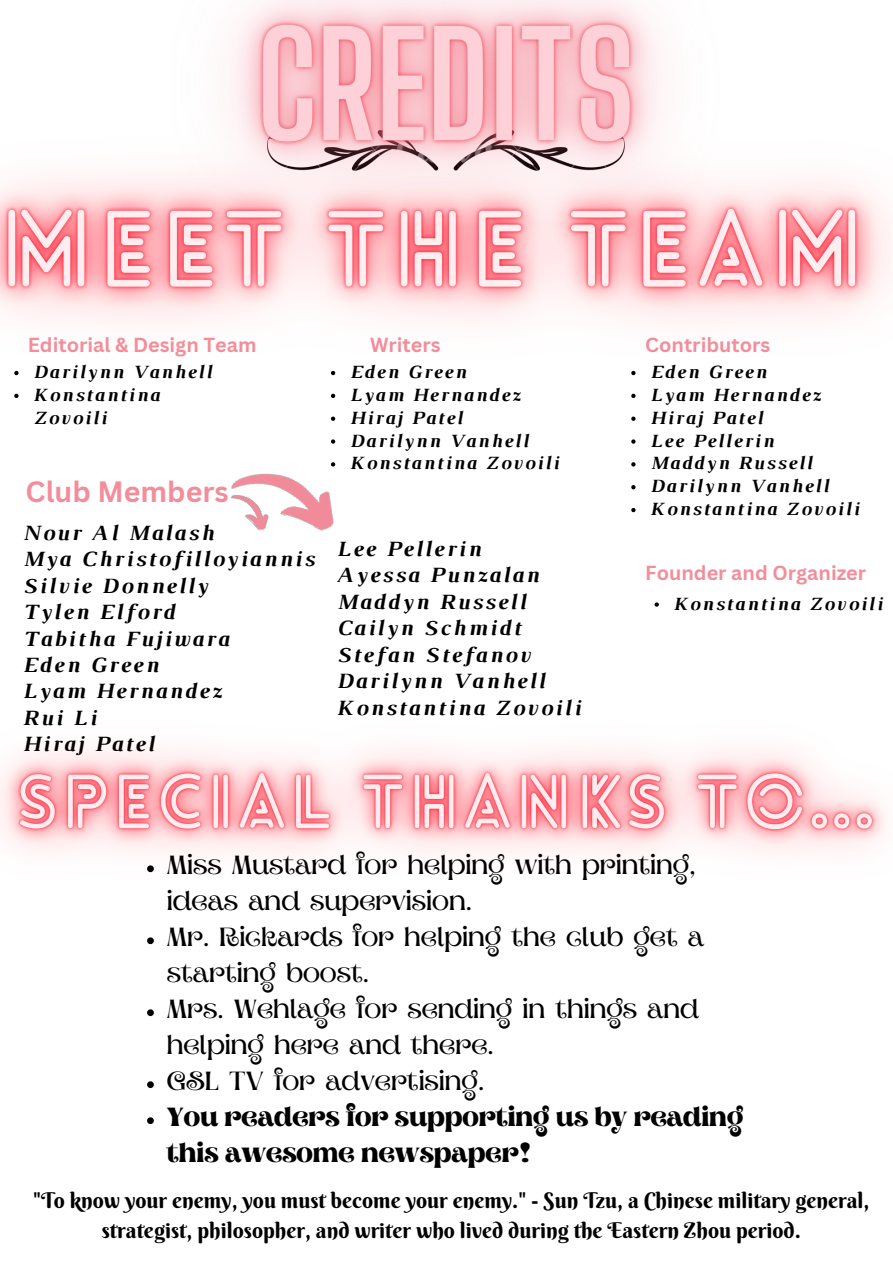
<style>
.page{position:relative;width:893px;height:1264px;background:#fff}
.page>*{position:absolute;margin:0;border:0;box-sizing:border-box;transform-origin:0 0}
.t1{font:700 28.65px "Canva Sans";color:#f38d9b}
.t2{font:26.25px/36px "Aprila";color:#000}
.t3{font:700 26.25px/36px "Aprila";color:#000}
.t4{font:italic 700 22.2px "Luthier";letter-spacing:.095em;color:#000}
.t5{font:21.6px/30px "Berkshire Swash";color:#000;text-align:center}
.t6{font:700 19.8px "Canva Sans";color:#f38d9b}
.t7{font:italic 700 19.05px/22.8px "Luthier";letter-spacing:.095em;color:#000}
</style>
<div class="page">
<svg style="left:147px;top:941px;width:7px;height:3px"></svg>
<svg style="left:147px;top:1009px;width:7px;height:7px"></svg>
<svg style="left:147px;top:1081px;width:7px;height:7px"></svg>
<svg style="left:147px;top:1117px;width:7px;height:7px"></svg>
<img style="left:0;top:177px;width:891px;height:267px">
<img style="left:95px;top:0;width:703px;height:332px">
<img style="left:0;top:750px;width:885px;height:191px">
<svg style="left:14px;top:371px;width:5px;height:4px"></svg>
<svg style="left:14px;top:394px;width:5px;height:4px"></svg>
<svg style="left:331px;top:371px;width:4px;height:4px"></svg>
<svg style="left:331px;top:394px;width:4px;height:4px"></svg>
<svg style="left:331px;top:416px;width:4px;height:5px"></svg>
<svg style="left:331px;top:439px;width:4px;height:4px"></svg>
<svg style="left:631px;top:371px;width:4px;height:4px"></svg>
<svg style="left:631px;top:394px;width:4px;height:4px"></svg>
<svg style="left:631px;top:416px;width:4px;height:5px"></svg>
<svg style="left:631px;top:439px;width:4px;height:4px"></svg>
<svg style="left:631px;top:462px;width:4px;height:4px"></svg>
<svg style="left:631px;top:485px;width:4px;height:4px"></svg>
<svg style="left:631px;top:508px;width:4px;height:4px"></svg>
<svg style="left:654px;top:602px;width:4px;height:4px"></svg>
<img style="left:230px;top:462px;width:106px;height:69px">
<p class="t6" style="left:28px;top:331px;width:230px">Editorial &amp; Design Team</p>
<p class="t7" style="left:32px;top:362px;width:180px">Darilynn Vanhell</p>
<p class="t7" style="left:32px;top:385px;width:128px">Konstantina<br>Zovoili</p>
<p class="t1" style="left:26px;top:471px;width:204px">Club Members</p>
<p class="t4" style="left:22px;top:524px;width:193px">Nour Al Malash</p>
<p class="t4" style="left:22px;top:551px;width:293px">Mya Christofilloyiannis</p>
<p class="t4" style="left:22px;top:577px;width:187px">Silvie Donnelly</p>
<p class="t4" style="left:22px;top:603px;width:154px">Tylen Elford</p>
<p class="t4" style="left:22px;top:630px;width:208px">Tabitha Fujiwara</p>
<p class="t4" style="left:22px;top:656px;width:137px">Eden Green</p>
<p class="t4" style="left:22px;top:683px;width:200px">Lyam Hernandez</p>
<p class="t4" style="left:22px;top:709px;width:75px">Rui Li</p>
<p class="t4" style="left:22px;top:736px;width:133px">Hiraj Patel</p>
<p class="t6" style="left:370px;top:331px;width:72px">Writers</p>
<p class="t7" style="left:349px;top:362px;width:118px">Eden Green</p>
<p class="t7" style="left:349px;top:385px;width:172px">Lyam Hernandez</p>
<p class="t7" style="left:349px;top:407px;width:114px">Hiraj Patel</p>
<p class="t7" style="left:349px;top:430px;width:180px">Darilynn Vanhell</p>
<p class="t7" style="left:349px;top:453px;width:211px">Konstantina Zovoili</p>
<p class="t4" style="left:335px;top:540px;width:146px">Lee Pellerin</p>
<p class="t4" style="left:335px;top:567px;width:204px">Ayessa Punzalan</p>
<p class="t4" style="left:335px;top:593px;width:191px">Maddyn Russell</p>
<p class="t4" style="left:335px;top:620px;width:186px">Cailyn Schmidt</p>
<p class="t4" style="left:335px;top:646px;width:195px">Stefan Stefanov</p>
<p class="t4" style="left:335px;top:672px;width:210px">Darilynn Vanhell</p>
<p class="t4" style="left:335px;top:699px;width:245px">Konstantina Zovoili</p>
<p class="t6" style="left:645px;top:331px;width:126px">Contributors</p>
<p class="t7" style="left:649px;top:362px;width:118px">Eden Green</p>
<p class="t7" style="left:649px;top:385px;width:172px">Lyam Hernandez</p>
<p class="t7" style="left:649px;top:407px;width:114px">Hiraj Patel</p>
<p class="t7" style="left:649px;top:430px;width:125px">Lee Pellerin</p>
<p class="t7" style="left:649px;top:453px;width:164px">Maddyn Russell</p>
<p class="t7" style="left:649px;top:476px;width:180px">Darilynn Vanhell</p>
<p class="t7" style="left:649px;top:499px;width:211px">Konstantina Zovoili</p>
<p class="t6" style="left:645px;top:559px;width:222px">Founder and Organizer</p>
<p class="t7" style="left:672px;top:593px;width:211px">Konstantina Zovoili</p>
<p class="t2" style="left:167px;top:849px;width:530px">Miss Mustard for helping with printing, ideas and supervision.</p>
<p class="t2" style="left:167px;top:921px;width:538px">Mr. Rickards for helping the club get a starting boost.</p>
<p class="t2" style="left:167px;top:993px;width:533px">Mrs. Wehlage for sending in things and helping here and there.</p>
<p class="t2" style="left:167px;top:1065px;width:319px">GSL TV for advertising.</p>
<p class="t3" style="left:167px;top:1101px;width:577px">You readers for supporting us by reading this awesome newspaper!</p>
<p class="t5" style="left:33px;top:1184px;width:837px">"To know your enemy, you must become your enemy." - Sun Tzu, a Chinese military general, strategist, philosopher, and writer who lived during the Eastern Zhou period.</p>
</div>
